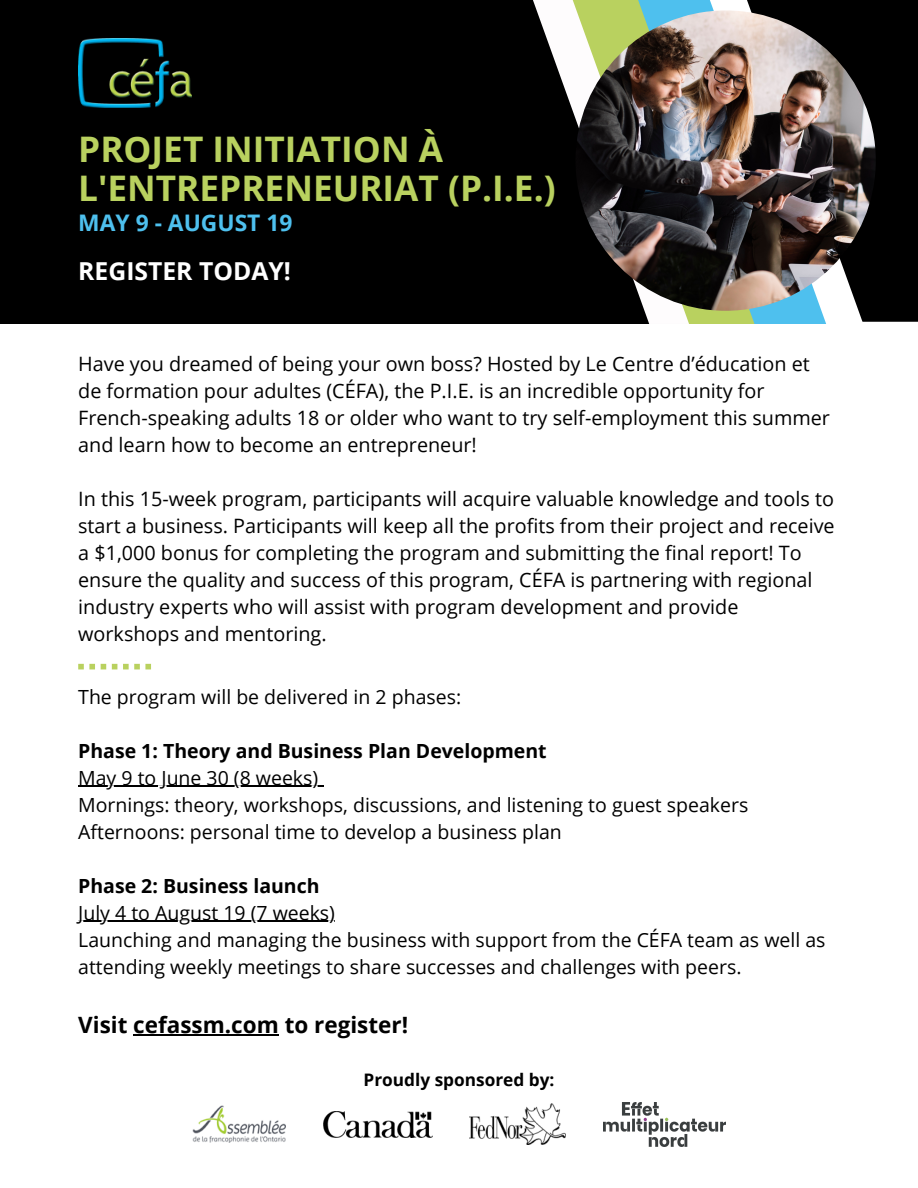
<style>
.page{position:relative;width:918px;height:1188px;background:#fff}
.page>*{position:absolute;margin:0;border:0;box-sizing:border-box;transform-origin:0 0}
.t1{font:700 35.25px/38.5px "Open Sans";color:#b9d15f}
.t2{font:700 24.75px "Open Sans";color:#fff}
.t3{font:700 22.8px "Open Sans";color:#4ec0ee}
.t4{font:700 22.5px "Open Sans";color:#000}
.t5{font:19.8px/27px "Open Sans";color:#000}
.t6{font:19.5px/27px "Open Sans";color:#000}
.t7{font:700 19.5px "Open Sans";color:#000}
.t8{font:700 17.25px "Open Sans";color:#000}
</style>
<div class="page">
<div style="left:863px;top:0;width:55px;height:322px;background:#000"></div>
<div style="left:0;top:0;width:649px;height:324px;background:#000"></div>
<img style="left:575px;top:10px;width:301px;height:301px;border-radius:50%">
<img style="left:470px;top:1103px;width:96px;height:42px">
<img style="left:323px;top:1111px;width:109px;height:26px">
<img style="left:192px;top:1106px;width:94px;height:37px">
<img style="left:603px;top:1103px;width:123px;height:43px">
<svg style="left:78px;top:664px;width:73px;height:5px"></svg>
<img style="left:78px;top:39px;width:114px;height:69px">
<hr style="left:78px;top:786px;width:240px;height:1px;background:#000">
<hr style="left:78px;top:921px;width:257px;height:1px;background:#000">
<hr style="left:133px;top:1034px;width:146px;height:2px;background:#000">
<p class="t1" style="left:78px;top:129px;width:479px">PROJET INITIATION À<br>L'ENTREPRENEURIAT (P.I.E.)</p>
<p class="t3" style="left:78px;top:206px;width:216px">MAY 9 - AUGUST 19</p>
<p class="t2" style="left:78px;top:253px;width:214px">REGISTER TODAY!</p>
<p class="t5" style="left:78px;top:350px;width:753px">Have you dreamed of being your own boss? Hosted by Le Centre d’éducation et de formation pour adultes (CÉFA), the P.I.E. is an incredible opportunity for French-speaking adults 18 or older who want to try self-employment this summer and learn how to become an entrepreneur!</p>
<p class="t5" style="left:78px;top:485px;width:758px">In this 15-week program, participants will acquire valuable knowledge and tools to start a business. Participants will keep all the profits from their project and receive a $1,000 bonus for completing the program and submitting the final report! To ensure the quality and success of this program, CÉFA is partnering with regional industry experts who will assist with program development and provide workshops and mentoring.</p>
<p class="t6" style="left:78px;top:683px;width:385px">The program will be delivered in 2 phases:</p>
<p class="t7" style="left:78px;top:737px;width:470px">Phase 1: Theory and Business Plan Development</p>
<p class="t6" style="left:78px;top:764px;width:242px">May 9 to June 30 (8 weeks)</p>
<p class="t6" style="left:78px;top:791px;width:672px">Mornings: theory, workshops, discussions, and listening to guest speakers</p>
<p class="t6" style="left:78px;top:818px;width:485px">Afternoons: personal time to develop a business plan</p>
<p class="t7" style="left:78px;top:872px;width:243px">Phase 2: Business launch</p>
<p class="t6" style="left:78px;top:899px;width:258px">July 4 to August 19 (7 weeks)</p>
<p class="t6" style="left:78px;top:926px;width:749px">Launching and managing the business with support from the CÉFA team as well as attending weekly meetings to share successes and challenges with peers.</p>
<p class="t4" style="left:78px;top:1009px;width:331px">Visit cefassm.com to register!</p>
<p class="t8" style="left:364px;top:1067px;width:192px">Proudly sponsored by:</p>
</div>
